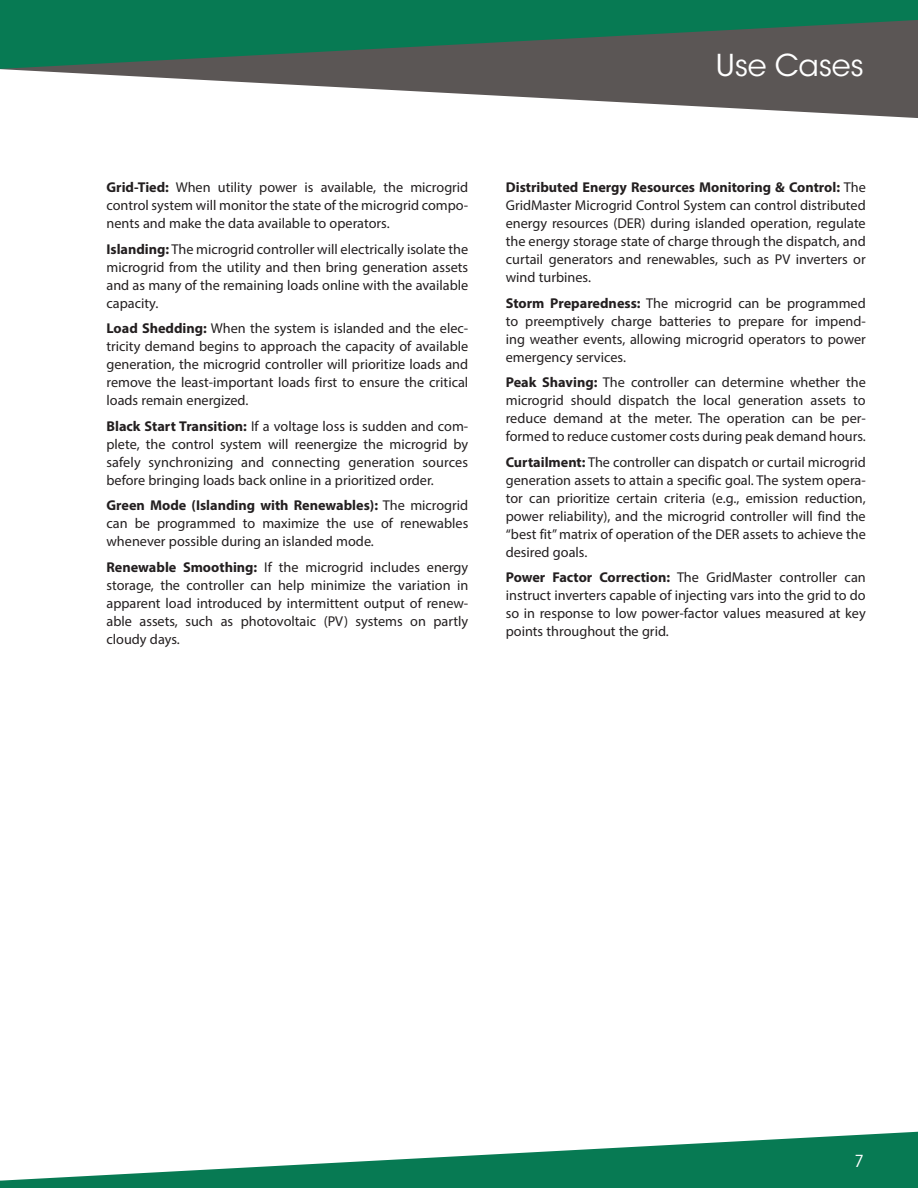
<style>
.page{position:relative;width:918px;height:1188px;background:#fff}
.page>*{position:absolute;margin:0;border:0;box-sizing:border-box;transform-origin:0 0}
.t1{font:30px "ITC Avant Garde Std";letter-spacing:-.01em;color:#fff}
.t2{font:16.5px "ITC Avant Garde Std";color:#fff}
.t3{font:14.25px/18px "Myriad Pro";color:#231f20;text-align:justify}
.s1{font-weight:700}
</style>
<div class="page">
<svg style="left:0;top:1131px;width:918px;height:57px;fill:#077a53"></svg>
<svg style="left:0;top:0;width:918px;height:118px"></svg>
<h1 class="t1" style="left:716px;top:47px;width:150px">Use Cases</h1>
<p class="t3" style="left:106px;top:178px;width:363px"><span class="s1">Grid-Tied:</span> When utility power is available, the microgrid control system will monitor the state of the microgrid compo&shy;nents and make the data available to operators.</p>
<p class="t3" style="left:106px;top:240px;width:363px"><span class="s1">Islanding:</span> The microgrid controller will electrically isolate the microgrid from the utility and then bring generation assets and as many of the remaining loads online with the available capacity.</p>
<p class="t3" style="left:106px;top:319px;width:363px"><span class="s1">Load Shedding:</span> When the system is islanded and the elec&shy;tricity demand begins to approach the capacity of available generation, the microgrid controller will prioritize loads and remove the least-important loads first to ensure the critical loads remain energized.</p>
<p class="t3" style="left:106px;top:417px;width:363px"><span class="s1">Black Start Transition:</span> If a voltage loss is sudden and com&shy;plete, the control system will reenergize the microgrid by safely synchronizing and connecting generation sources before bringing loads back online in a prioritized order.</p>
<p class="t3" style="left:106px;top:496px;width:363px"><span class="s1">Green Mode (Islanding with Renewables):</span> The microgrid can be programmed to maximize the use of renewables whenever possible during an islanded mode.</p>
<p class="t3" style="left:106px;top:558px;width:363px"><span class="s1">Renewable Smoothing:</span> If the microgrid includes energy storage, the controller can help minimize the variation in apparent load introduced by intermittent output of renew&shy;able assets, such as photovoltaic (PV) systems on partly cloudy days.</p>
<p class="t3" style="left:506px;top:178px;width:362px"><span class="s1">Distributed Energy Resources Monitoring &amp; Control:</span> The GridMaster Microgrid Control System can control distributed energy resources (DER) during islanded operation, regulate the energy storage state of charge through the dispatch, and curtail generators and renewables, such as PV inverters or wind turbines.</p>
<p class="t3" style="left:506px;top:294px;width:362px"><span class="s1">Storm Preparedness:</span> The microgrid can be programmed to preemptively charge batteries to prepare for impend&shy;ing weather events, allowing microgrid operators to power emergency services.</p>
<p class="t3" style="left:506px;top:373px;width:362px"><span class="s1">Peak Shaving:</span> The controller can determine whether the microgrid should dispatch the local generation assets to reduce demand at the meter. The operation can be per&shy;formed to reduce customer costs during peak demand hours.</p>
<p class="t3" style="left:506px;top:453px;width:362px"><span class="s1">Curtailment:</span> The controller can dispatch or curtail microgrid generation assets to attain a specific goal. The system opera&shy;tor can prioritize certain criteria (e.g., emission reduction, power reliability), and the microgrid controller will find the “best fit” matrix of operation of the DER assets to achieve the desired goals.</p>
<p class="t3" style="left:506px;top:568px;width:362px"><span class="s1">Power Factor Correction:</span> The GridMaster controller can instruct inverters capable of injecting vars into the grid to do so in response to low power-factor values measured at key points throughout the grid.</p>
<p class="t2" style="left:854px;top:1151px;width:11px">7</p>
</div>
